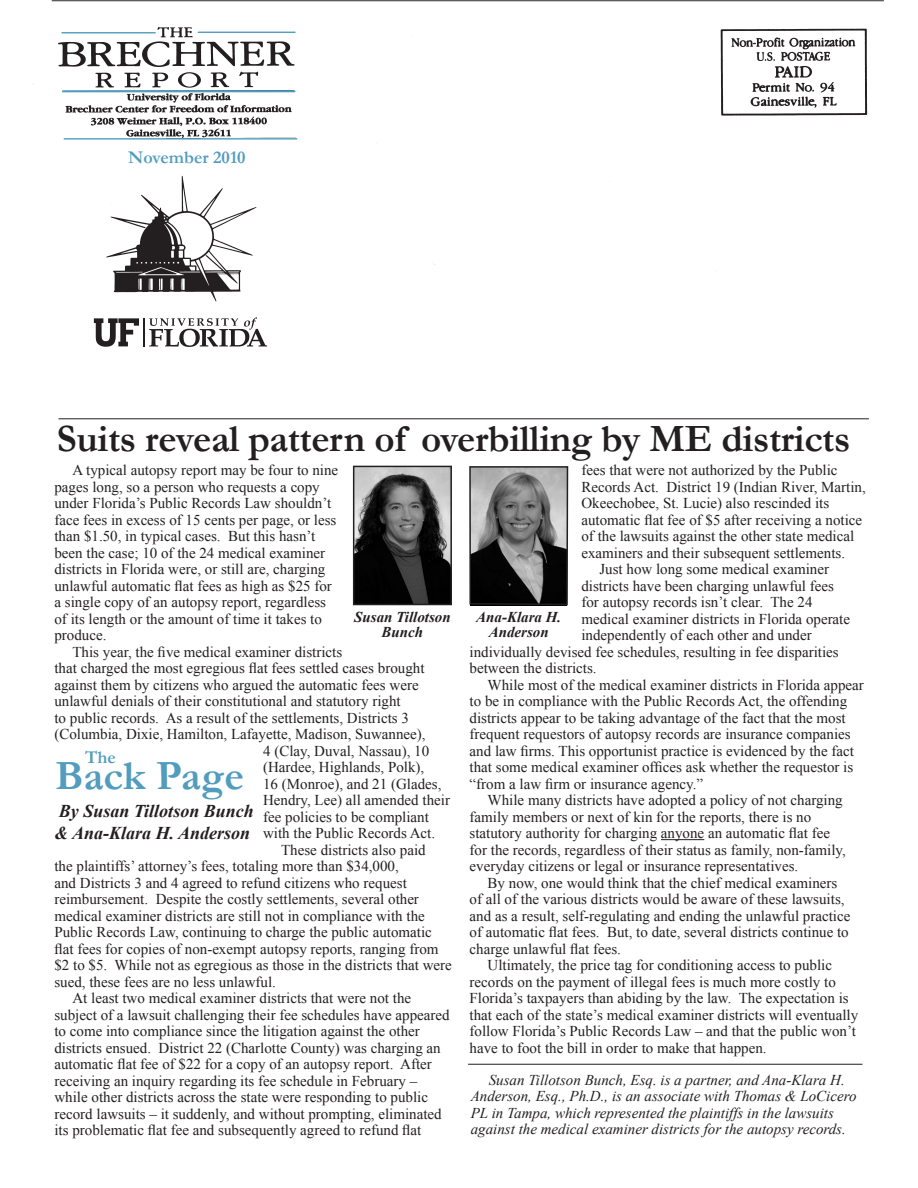
<style>
.page{position:relative;width:918px;height:1188px;background:#fff}
.page>*{position:absolute;margin:0;border:0;box-sizing:border-box;transform-origin:0 0}
.t1{font:700 42px "Garamond";color:#529cbe}
.Headline_26{font:700 39px "Garamond";letter-spacing:-.01em;color:#231f20}
.t2{font:18.3px "Times New Roman";color:#529cbe;scale:1.07 1}
.t3{font:italic 700 18px/21.6px "Times New Roman";color:#231f20}
.t4{font:700 18px "Garamond";color:#529cbe}
.t5{font:15px/16.5px "Times New Roman";color:#231f20}
.t6{font:italic 15px/16.5px "Times New Roman";color:#231f20}
.t7{font:italic 700 15px/15px "Times New Roman";color:#231f20;text-align:center}
</style>
<div class="page">
<hr style="left:661px;top:839px;width:43px;height:1px;background:#231f20">
<hr style="left:58px;top:418px;width:811px;height:1px;background:#231f20">
<hr style="left:468px;top:1064px;width:394px;height:1px;background:#231f20">
<img style="left:33px;top:0;width:851px;height:302px">
<svg style="left:196px;top:29px;width:101px;height:5px"></svg>
<div style="left:59px;top:29px;width:97px;height:5px;background:#fff"></div>
<div style="left:60px;top:139px;width:243px;height:10px;background:#fff"></div>
<hr style="left:52px;top:0;width:832px;height:1px;background:#231f20">
<hr style="left:198px;top:32px;width:97px;height:1px;background:#529cbe">
<hr style="left:62px;top:32px;width:93px;height:1px;background:#529cbe">
<hr style="left:63px;top:90px;width:231px;height:2px;background:#529cbe">
<hr style="left:201px;top:138px;width:100px;height:2px;background:#fff">
<hr style="left:61px;top:137px;width:105px;height:2px;background:#fff">
<hr style="left:64px;top:138px;width:233px;height:2px;background:#529cbe">
<div style="left:194px;top:17px;width:100px;height:5px;background:#fff"></div>
<div style="left:683px;top:13px;width:17px;height:16px;background:#fff"></div>
<div style="left:831px;top:300px;width:33px;height:23px;background:#fff"></div>
<svg style="left:94px;top:317px;width:173px;height:30px"></svg>
<div style="left:121px;top:144px;width:125px;height:25px;background:#fff"></div>
<svg style="left:469px;top:466px;width:100px;height:140px;background:#656565"></svg>
<img style="left:356px;top:469px;width:93px;height:133px">
<div style="left:353px;top:466px;width:99px;height:139px;border:2px solid #231f20"></div>
<p class="t2" style="left:125px;top:143px;width:100px">January 2007</p>
<p class="t4" style="left:128px;top:145px;width:119px">November 2010</p>
<p class="Headline_26" style="left:57px;top:412px;width:795px">Suits reveal pattern of overbilling by ME districts</p>
<p class="t5" style="left:54px;top:462px;width:285px;text-indent:18px">A typical autopsy report may be four to nine pages long, so a person who requests a copy under Florida’s Public Records Law shouldn’t face fees in excess of 15 cents per page, or less than $1.50, in typical cases. But this hasn’t been the case; 10 of the 24 medical examiner districts in Florida were, or still are, charging unlawful automatic flat fees as high as $25 for a single copy of an autopsy report, regardless of its length or the amount of time it takes to produce.</p>
<p class="t5" style="left:72px;top:643px;width:271px">This year, the five medical examiner districts</p>
<p class="t5" style="left:54px;top:660px;width:372px">that charged the most egregious flat fees settled cases brought</p>
<p class="t5" style="left:54px;top:676px;width:366px">against them by citizens who argued the automatic fees were</p>
<p class="t5" style="left:54px;top:693px;width:348px">unlawful denials of their constitutional and statutory right</p>
<p class="t5" style="left:54px;top:709px;width:356px">to public records. As a result of the settlements, Districts 3</p>
<p class="t5" style="left:54px;top:726px;width:373px">(Columbia, Dixie, Hamilton, Lafayette, Madison, Suwannee),</p>
<p class="t5" style="left:263px;top:742px;width:168px">4 (Clay, Duval, Nassau), 10</p>
<p class="t5" style="left:263px;top:759px;width:163px">(Hardee, Highlands, Polk),</p>
<p class="t5" style="left:263px;top:775px;width:180px">16 (Monroe), and 21 (Glades,</p>
<p class="t5" style="left:263px;top:792px;width:188px">Hendry, Lee) all amended their</p>
<p class="t5" style="left:263px;top:808px;width:167px">fee policies to be compliant</p>
<p class="t5" style="left:263px;top:825px;width:174px">with the Public Records Act.</p>
<p class="t5" style="left:54px;top:841px;width:399px;text-indent:227px">These districts also paid<br>the plaintiffs’ attorney’s fees, totaling more than $34,000,<br>and Districts 3 and 4 agreed to refund citizens who request reimbursement. Despite the costly settlements, several other medical examiner districts are still not in compliance with the Public Records Law, continuing to charge the public automatic flat fees for copies of non-exempt autopsy reports, ranging from $2 to $5. While not as egregious as those in the districts that were sued, these fees are no less unlawful.</p>
<p class="t5" style="left:54px;top:990px;width:397px;text-indent:18px">At least two medical examiner districts that were not the subject of a lawsuit challenging their fee schedules have appeared to come into compliance since the litigation against the other districts ensued. District 22 (Charlotte County) was charging an automatic flat fee of $22 for a copy of an autopsy report. After receiving an inquiry regarding its fee schedule in February – while other districts across the state were responding to public record lawsuits – it suddenly, and without prompting, eliminated its problematic flat fee and subsequently agreed to refund flat</p>
<p class="t7" style="left:354px;top:609px;width:98px">Susan Tillotson<br>Bunch</p>
<p class="t4" style="left:85px;top:745px;width:32px">The</p>
<p class="t1" style="left:55px;top:747px;width:191px">Back Page</p>
<p class="t3" style="left:54px;top:800px;width:201px">By Susan Tillotson Bunch &amp; Ana-Klara H. Anderson</p>
<p class="t5" style="left:581px;top:462px;width:286px">fees that were not authorized by the Public Records Act. District 19 (Indian River, Martin, Okeechobee, St. Lucie) also rescinded its automatic flat fee of $5 after receiving a notice of the lawsuits against the other state medical examiners and their subsequent settlements.</p>
<p class="t5" style="left:599px;top:561px;width:231px">Just how long some medical examiner</p>
<p class="t5" style="left:581px;top:577px;width:254px">districts have been charging unlawful fees</p>
<p class="t5" style="left:581px;top:594px;width:233px">for autopsy records isn’t clear. The 24</p>
<p class="t5" style="left:581px;top:610px;width:270px">medical examiner districts in Florida operate</p>
<p class="t5" style="left:581px;top:627px;width:232px">independently of each other and under</p>
<p class="t5" style="left:470px;top:643px;width:371px">individually devised fee schedules, resulting in fee disparities</p>
<p class="t5" style="left:470px;top:660px;width:129px">between the districts.</p>
<p class="t5" style="left:470px;top:676px;width:396px;text-indent:18px">While most of the medical examiner districts in Florida appear to be in compliance with the Public Records Act, the offending districts appear to be taking advantage of the fact that the most frequent requestors of autopsy records are insurance companies and law firms. This opportunist practice is evidenced by the fact that some medical examiner offices ask whether the requestor is “from a law firm or insurance agency.”</p>
<p class="t5" style="left:470px;top:792px;width:378px;text-indent:18px">While many districts have adopted a policy of not charging family members or next of kin for the reports, there is no statutory authority for charging anyone an automatic flat fee for the records, regardless of their status as family, non-family, everyday citizens or legal or insurance representatives.</p>
<p class="t5" style="left:470px;top:874px;width:382px;text-indent:18px">By now, one would think that the chief medical examiners of all of the various districts would be aware of these lawsuits, and as a result, self-regulating and ending the unlawful practice of automatic flat fees. But, to date, several districts continue to charge unlawful flat fees.</p>
<p class="t5" style="left:470px;top:957px;width:390px;text-indent:18px">Ultimately, the price tag for conditioning access to public records on the payment of illegal fees is much more costly to Florida’s taxpayers than abiding by the law. The expectation is that each of the state’s medical examiner districts will eventually follow Florida’s Public Records Law – and that the public won’t have to foot the bill in order to make that happen.</p>
<p class="t7" style="left:476px;top:609px;width:87px">Ana-Klara H.<br>Anderson</p>
<p class="t6" style="left:471px;top:1071px;width:387px;text-indent:18px">Susan Tillotson Bunch, Esq. is a partner, and Ana-Klara H.<br>Anderson, Esq., Ph.D., is an associate with Thomas &amp; LoCicero PL in Tampa, which represented the plaintiffs in the lawsuits against the medical examiner districts for the autopsy records.</p>
</div>
